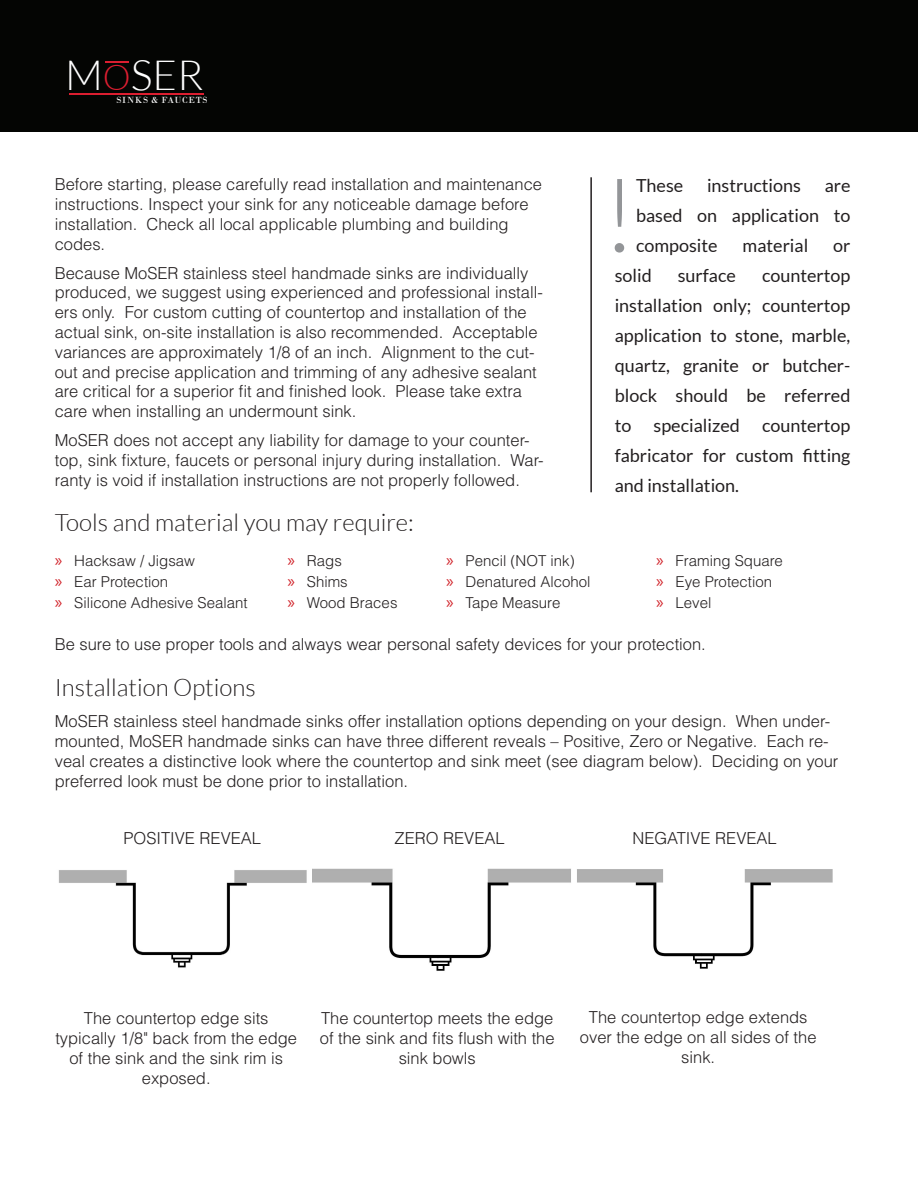
<style>
.page{position:relative;width:918px;height:1188px;background:#fff}
.page>*{position:absolute;margin:0;border:0;box-sizing:border-box;transform-origin:0 0}
.Sidebar{font:300 102.75px "Lato";color:#939598}
.t1{font:300 41.7px "Lato";color:#fff}
.Subtitle{font:300 24px "Lato";color:#231f20}
.Sidebar-2{font:18px/30px "Lato";color:#231f20;text-align:justify}
.t2{font:300 16.5px/19.8px "Helvetica";color:#231f20}
.t3{font:300 15px "Helvetica";color:#231f20}
.t4{font:9.45px "Bodoni";letter-spacing:.075em;color:#fff}
.s1{font-size:34.95px;color:#db1e30}
.s2{font-family:"Myriad Pro";font-weight:400;font-size:18px;color:#d1232a}
</style>
<div class="page">
<div style="left:0;top:0;width:918px;height:132px;background:#040503"></div>
<hr style="left:105px;top:61px;width:24px;height:2px;background:#db1e30">
<hr style="left:70px;top:93px;width:134px;height:1px;background:#db1e30">
<img style="left:58px;top:870px;width:249px;height:98px">
<img style="left:312px;top:868px;width:521px;height:103px">
<hr style="left:590px;top:177px;width:2px;height:315px;background:#231f20">
<h2 class="t1" style="left:65px;top:53px;width:140px">M<span class="s1">O</span>SER</h2>
<p class="t4" style="left:117px;top:94px;width:93px">SINKS &amp; FAUCETS</p>
<p class="t2" style="left:55px;top:175px;width:489px">Before starting, please carefully read installation and maintenance instructions. Inspect your sink for any noticeable damage before installation. Check all local applicable plumbing and building codes.</p>
<p class="t2" style="left:55px;top:263px;width:490px">Because MoSER stainless steel handmade sinks are individually produced, we suggest using experienced and professional install&shy;ers only. For custom cutting of countertop and installation of the actual sink, on-site installation is also recommended. Acceptable variances are approximately 1/8 of an inch. Alignment to the cut&shy;out and precise application and trimming of any adhesive sealant are critical for a superior fit and finished look. Please take extra care when installing an undermount sink.</p>
<p class="t2" style="left:55px;top:430px;width:491px">MoSER does not accept any liability for damage to your counter&shy;top, sink fixture, faucets or personal injury during installation. War&shy;ranty is void if installation instructions are not properly followed.</p>
<p class="Subtitle" style="left:55px;top:509px;width:361px">Tools and material you may require:</p>
<p class="t3" style="left:55px;top:551px;width:142px"><span class="s2">»</span> Hacksaw / Jigsaw</p>
<p class="t3" style="left:55px;top:572px;width:115px"><span class="s2">»</span> Ear Protection</p>
<p class="t3" style="left:55px;top:593px;width:194px"><span class="s2">»</span> Silicone Adhesive Sealant</p>
<p class="Sidebar" style="left:603px;top:160px;width:35px">!</p>
<p class="Sidebar-2" style="left:636px;top:170px;width:49px">These</p>
<p class="Sidebar-2" style="left:707px;top:170px;width:95px">instructions</p>
<p class="Sidebar-2" style="left:636px;top:170px;width:216px;text-indent:189px">are based on application to composite</p>
<p class="Sidebar-2" style="left:743px;top:230px;width:67px">material</p>
<p class="Sidebar-2" style="left:833px;top:230px;width:19px">or</p>
<p class="Sidebar-2" style="left:615px;top:260px;width:39px">solid</p>
<p class="Sidebar-2" style="left:678px;top:260px;width:60px">surface</p>
<p class="Sidebar-2" style="left:615px;top:260px;width:237px;text-indent:147px">countertop installation only; countertop application to stone, marble, quartz, granite or butcher&shy;block should be referred to specialized countertop fabricator for custom fitting and installation.</p>
<p class="t3" style="left:446px;top:551px;width:130px"><span class="s2">»</span> Pencil (NOT ink)</p>
<p class="t3" style="left:446px;top:572px;width:146px"><span class="s2">»</span> Denatured Alcohol</p>
<p class="t3" style="left:446px;top:593px;width:116px"><span class="s2">»</span> Tape Measure</p>
<p class="t2" style="left:55px;top:634px;width:653px">Be sure to use proper tools and always wear personal safety devices for your protection.</p>
<p class="Subtitle" style="left:55px;top:674px;width:203px">Installation Options</p>
<p class="t2" style="left:55px;top:712px;width:785px">MoSER stainless steel handmade sinks offer installation options depending on your design. When under&shy;mounted, MoSER handmade sinks can have three different reveals – Positive, Zero or Negative. Each re&shy;veal creates a distinctive look where the countertop and sink meet (see diagram below). Deciding on your preferred look must be done prior to installation.</p>
<p class="t3" style="left:656px;top:551px;width:128px"><span class="s2">»</span> Framing Square</p>
<p class="t3" style="left:656px;top:572px;width:117px"><span class="s2">»</span> Eye Protection</p>
<p class="t3" style="left:656px;top:593px;width:57px"><span class="s2">»</span> Level</p>
<p class="t3" style="left:287px;top:551px;width:56px"><span class="s2">»</span> Rags</p>
<p class="t3" style="left:287px;top:572px;width:62px"><span class="s2">»</span> Shims</p>
<p class="t3" style="left:287px;top:593px;width:112px"><span class="s2">»</span> Wood Braces</p>
<p class="t2" style="left:124px;top:829px;width:139px">POSITIVE REVEAL</p>
<p class="t2" style="left:395px;top:829px;width:112px">ZERO REVEAL</p>
<p class="t2" style="left:632px;top:829px;width:146px">NEGATIVE REVEAL</p>
<p class="t2" style="left:55px;top:1008px;width:243px;text-align:center">The countertop edge sits typically 1/8" back from the edge of the sink and the sink rim is exposed.</p>
<p class="t2" style="left:320px;top:1008px;width:236px;text-align:center">The countertop meets the edge of the sink and fits flush with the sink bowls</p>
<p class="t2" style="left:580px;top:1007px;width:238px;text-align:center">The countertop edge extends over the edge on all sides of the sink.</p>
</div>
